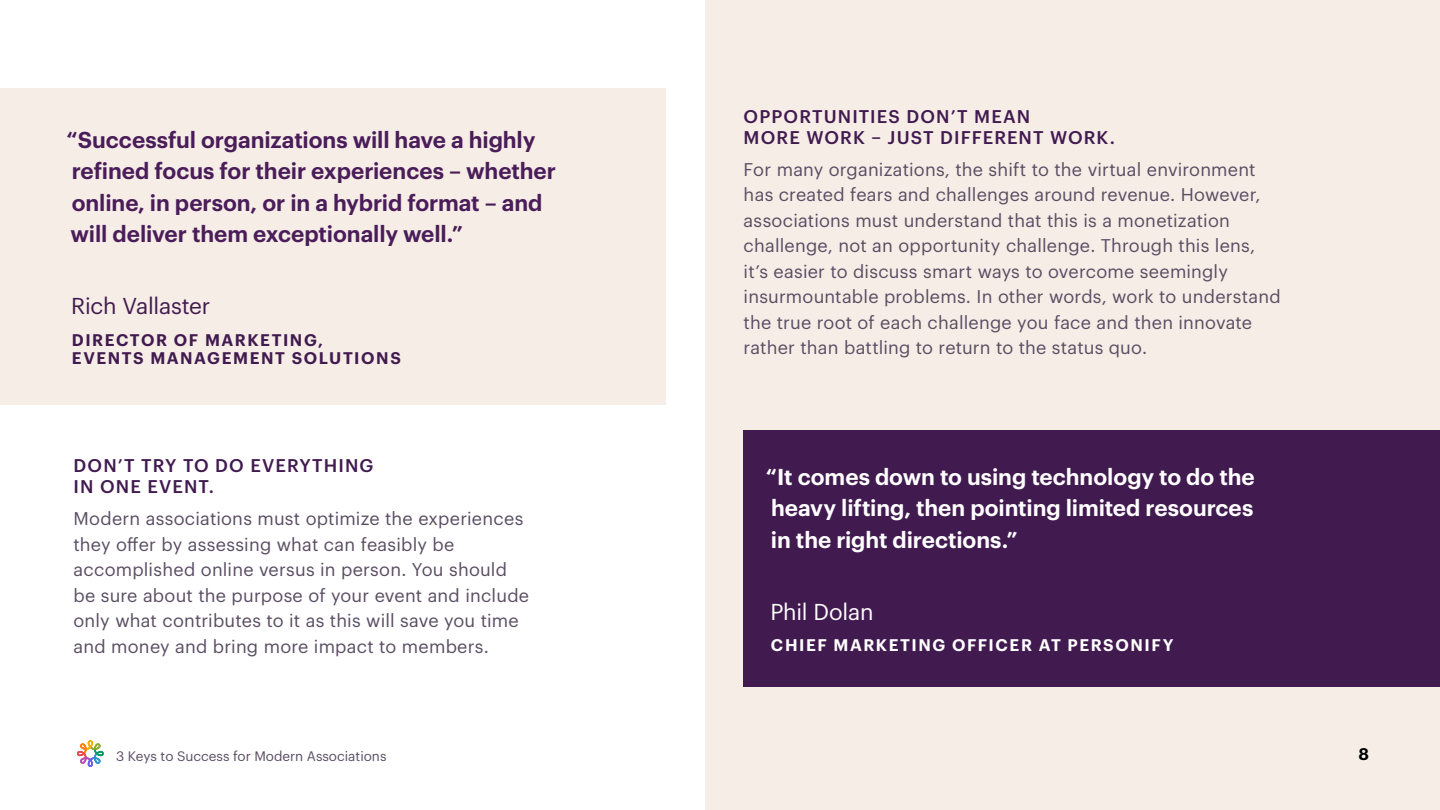
<style>
.page{position:relative;width:1440px;height:810px;background:#fff}
.page>*{position:absolute;margin:0;border:0;box-sizing:border-box;transform-origin:0 0}
.t1{font:600 22.5px/31.5px "Graphik";letter-spacing:-.005em;color:#4a1c59}
.t2{font:600 22.5px/31.5px "Graphik";letter-spacing:-.005em;color:#fff;text-align:justify}
.t3{font:22.5px "Graphik";letter-spacing:-.01em;color:#411a50}
.t4{font:22.5px "Graphik";letter-spacing:-.01em;color:#fff}
.t5{font:18px/25.5px "Graphik";letter-spacing:.015em;color:#5a4d63}
.t6{font:500 18px/21px "Graphik";letter-spacing:.06em;color:#411a50}
.t7{font:600 16.5px/18px "Graphik";letter-spacing:.095em;color:#411a50}
.t8{font:600 16.5px "Graphik";letter-spacing:.095em;color:#fff}
.t9{font:600 16.5px "Graphik";color:#000}
.t10{font:13.5px "Graphik";color:#5a4d63}
</style>
<div class="page">
<div style="left:705px;top:0;width:735px;height:810px;background:#f5ede6"></div>
<div style="left:0;top:89px;width:666px;height:316px;background:#f5ede6"></div>
<div style="left:743px;top:430px;width:697px;height:257px;background:#411a50"></div>
<svg style="left:77px;top:740px;width:27px;height:27px"></svg>
<p class="t1" style="left:67px;top:122px;width:491px">“Successful organizations will have a highly refined focus for their experiences – whether online, in person, or in a hybrid format – and will deliver them exceptionally well.”</p>
<p class="t3" style="left:71px;top:289px;width:141px">Rich Vallaster</p>
<p class="t7" style="left:72px;top:329px;width:331px">DIRECTOR OF MARKETING,<br>EVENTS MANAGEMENT SOLUTIONS</p>
<p class="t6" style="left:74px;top:453px;width:301px">DON’T TRY TO DO EVERYTHING<br>IN ONE EVENT.</p>
<p class="t5" style="left:73px;top:505px;width:457px">Modern associations must optimize the experiences they offer by assessing what can feasibly be accomplished online versus in person. You should be sure about the purpose of your event and include only what contributes to it as this will save you time and money and bring more impact to members.</p>
<p class="t6" style="left:743px;top:104px;width:373px">OPPORTUNITIES DON’T MEAN<br>MORE WORK – JUST DIFFERENT WORK.</p>
<p class="t5" style="left:743px;top:155px;width:539px">For many organizations, the shift to the virtual environment has created fears and challenges around revenue. However, associations must understand that this is a monetization challenge, not an opportunity challenge. Through this lens, it’s easier to discuss smart ways to overcome seemingly insurmountable problems. In other words, work to understand the true root of each challenge you face and then innovate rather than battling to return to the status quo.</p>
<p class="t2" style="left:766px;top:459px;width:490px">“It comes down to using technology to do the heavy lifting, then pointing limited resources in the right directions.”</p>
<p class="t4" style="left:770px;top:595px;width:105px">Phil Dolan</p>
<p class="t8" style="left:771px;top:633px;width:404px">CHIEF MARKETING OFFICER AT PERSONIFY</p>
<p class="t10" style="left:116px;top:746px;width:272px">3 Keys to Success for Modern Associations</p>
<p class="t9" style="left:1358px;top:742px;width:12px">8</p>
</div>
